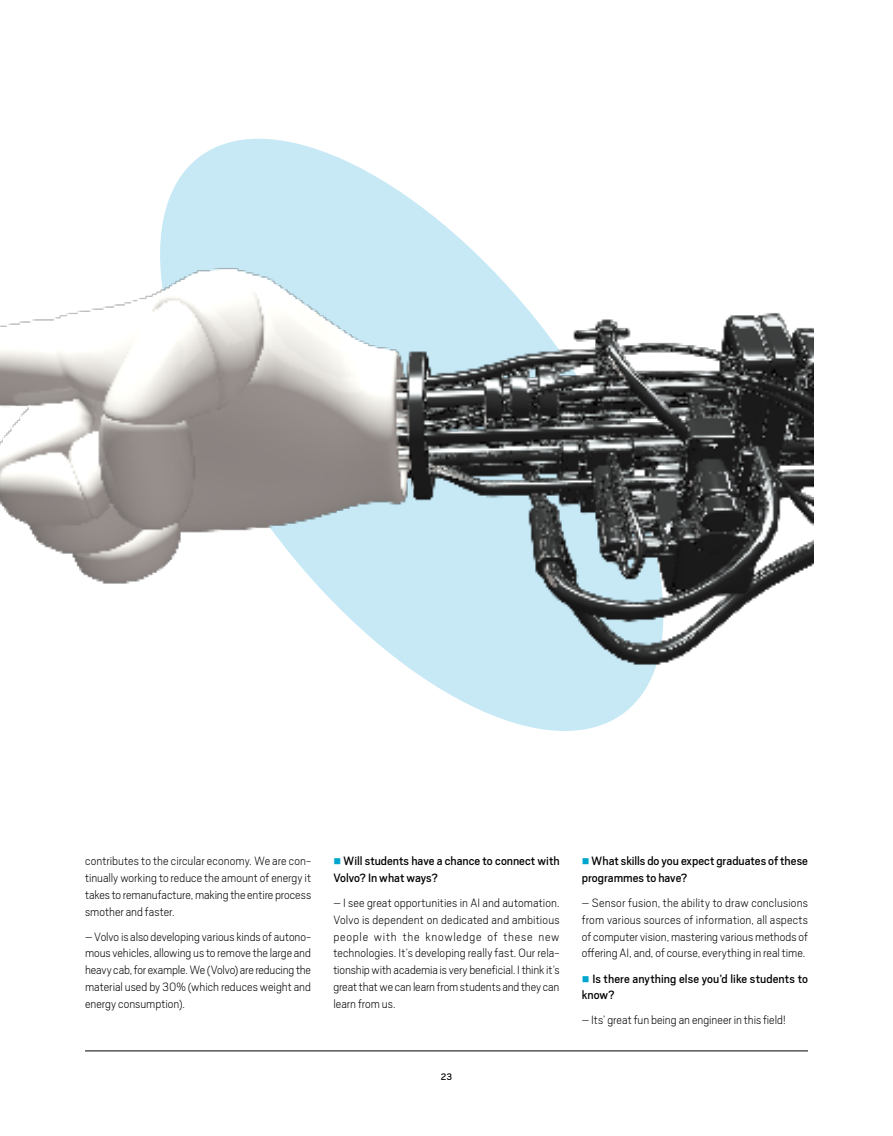
<style>
.page{position:relative;width:893px;height:1136px;background:#fff}
.page>*{position:absolute;margin:0;border:0;box-sizing:border-box;transform-origin:0 0}
.t1{font:200 13.35px/16.6px "Scout";color:#000;text-align:justify}
.t2{font:13.35px/16.6px "Scout";color:#000}
.t3{font:10.5px "Scout";color:#000}
.s1{color:#00a6ce}
</style>
<div class="page">
<hr style="left:85px;top:1050px;width:723px;height:1px;background:#000">
<svg style="left:160px;top:138px;width:488px;height:593px"></svg>
<img style="left:0;top:247px;width:814px;height:438px">
<p class="t1" style="left:85px;top:852px;width:228px">contributes to the circular economy. We are con&shy;tinually working to reduce the amount of energy it takes to remanufacture, making the entire process smother and faster.</p>
<p class="t1" style="left:85px;top:927px;width:228px">– Volvo is also developing various kinds of autono&shy;mous vehicles, allowing us to remove the large and heavy cab, for example. We (Volvo) are reducing the material used by 30% (which reduces weight and energy consumption).</p>
<p class="t2" style="left:333px;top:852px;width:228px"><span class="s1">■</span> Will students have a chance to connect with<br>Volvo? In what ways?</p>
<p class="t1" style="left:333px;top:894px;width:228px">– I see great opportunities in AI and automation.<br>Volvo is dependent on dedicated and ambitious people with the knowledge of these new technologies. It’s developing really fast. Our rela&shy;tionship with academia is very beneficial. I think it’s great that we can learn from students and they can learn from us.</p>
<p class="t3" style="left:441px;top:1069px;width:13px">23</p>
<p class="t2" style="left:582px;top:852px;width:228px"><span class="s1">■</span> What skills do you expect graduates of these programmes to have?</p>
<p class="t1" style="left:582px;top:894px;width:228px">– Sensor fusion, the ability to draw conclusions from various sources of information, all aspects of computer vision, mastering various methods of offering AI, and, of course, everything in real time.</p>
<p class="t2" style="left:582px;top:969px;width:228px"><span class="s1">■</span> Is there anything else you’d like students to know?</p>
<p class="t1" style="left:582px;top:1011px;width:206px">– Its’ great fun being an engineer in this field!</p>
</div>
